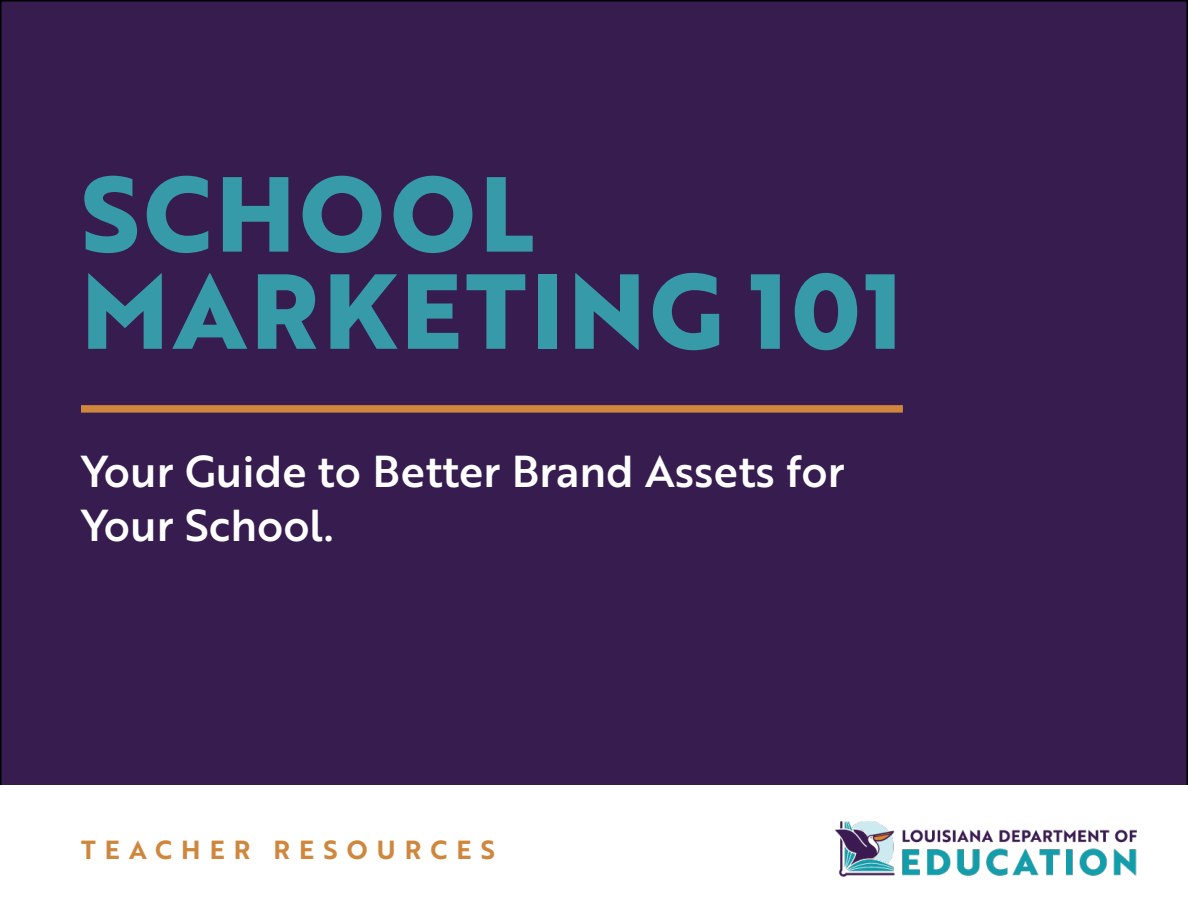
<style>
.page{position:relative;width:1188px;height:918px;background:#fff}
.page>*{position:absolute;margin:0;border:0;box-sizing:border-box;transform-origin:0 0}
.t1{font:700 103.5px/97.2px "Brother 1816 Extra";letter-spacing:.04em;color:#379aa8}
.t2{font:43.5px/53.4px "Brother 1816 Medium";color:#fff}
.t3{font:25.5px "Brother 1816 Bold";letter-spacing:.36em;color:#cf873e}
</style>
<div class="page">
<div style="left:1px;top:1px;width:1186px;height:916px;background:#361c4f"></div>
<div style="left:0;top:785px;width:1188px;height:133px;background:#fff"></div>
<img style="left:836px;top:821px;width:300px;height:56px">
<div style="left:81px;top:405px;width:822px;height:8px;background:#cf873e"></div>
<h1 class="t1" style="left:81px;top:162px;width:823px">SCHOOL<br>MARKETING 101</h1>
<p class="t2" style="left:81px;top:443px;width:765px">Your Guide to Better Brand Assets for<br>Your School.</p>
<p class="t3" style="left:81px;top:831px;width:415px">TEACHER RESOURCES</p>
</div>
